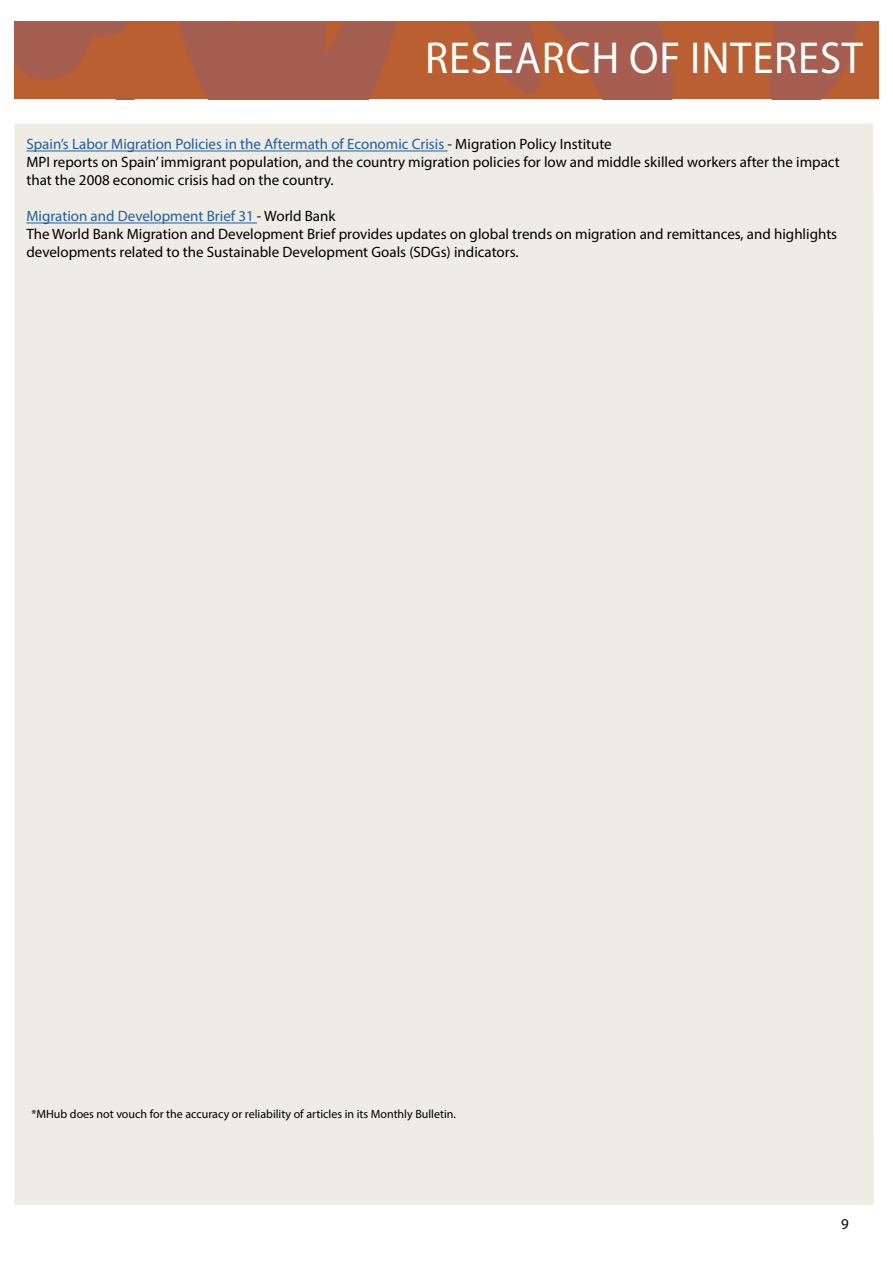
<style>
.page{position:relative;width:893px;height:1263px;background:#fff}
.page>*{position:absolute;margin:0;border:0;box-sizing:border-box;transform-origin:0 0}
.t1{font:45px "Myriad Pro";letter-spacing:.02em;color:#fff;scale:.95 1}
.t2{font:15px/18px "Myriad Pro";color:#000}
.t3{font:12px "Myriad Pro";color:#000}
.s1{color:#215e9e}
.s2{color:#000101}
</style>
<div class="page">
<div style="left:14px;top:21px;width:864px;height:78px;background:#ba5f31"></div>
<svg style="left:467px;top:21px;width:391px;height:78px"></svg>
<svg style="left:14px;top:21px;width:382px;height:78px"></svg>
<div style="left:14px;top:123px;width:860px;height:1082px;background:#efebe5"></div>
<hr style="left:26px;top:151px;width:421px;height:1px;background:#215e9e">
<hr style="left:26px;top:223px;width:231px;height:1px;background:#215e9e">
<h1 class="t1" style="left:425px;top:30px;width:463px">RESEARCH OF INTEREST</h1>
<p class="t2" style="left:26px;top:135px;width:815px"><span class="s1">Spain’s Labor Migration Policies in the Aftermath of Economic Crisis</span> <span class="s2">- Migration Policy Institute<br></span>MPI reports on Spain’ immigrant population, and the country migration policies for low and middle skilled workers after the impact that the 2008 economic crisis had on the country.</p>
<p class="t2" style="left:26px;top:207px;width:812px"><span class="s1">Migration and Development Brief 31</span> <span class="s2">- World Bank<br></span>The World Bank Migration and Development Brief provides updates on global trends on migration and remittances, and highlights developments related to the Sustainable Development Goals (SDGs) indicators.</p>
<p class="t3" style="left:31px;top:1106px;width:426px">*MHub does not vouch for the accuracy or reliability of articles in its Monthly Bulletin.</p>
<p class="t2" style="left:841px;top:1214px;width:9px">9</p>
</div>
